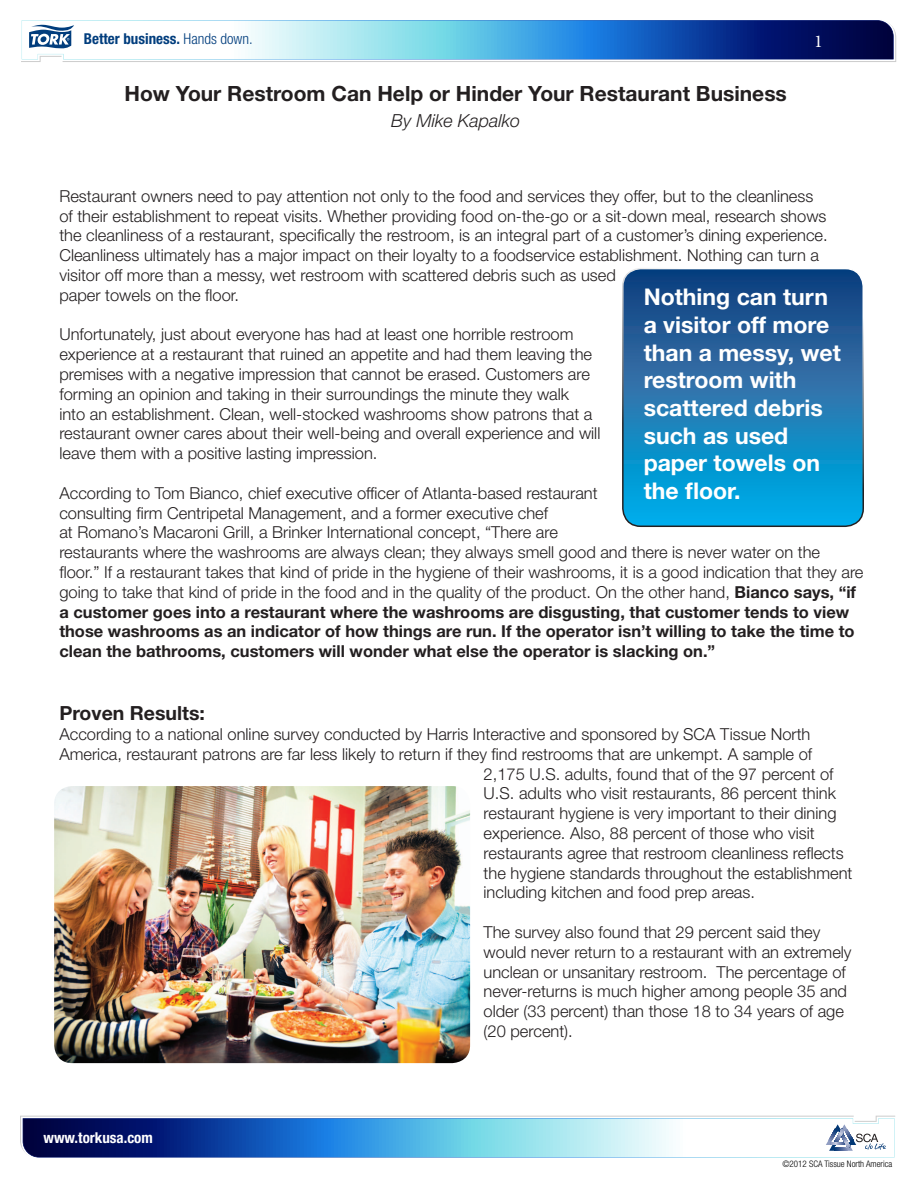
<style>
.page{position:relative;width:918px;height:1188px;background:#fff}
.page>*{position:absolute;margin:0;border:0;box-sizing:border-box;transform-origin:0 0}
.t1{font:700 23.1px/27.6px "Helvetica Neue LT Std";color:#fff}
.t2{font:700 21px "Helvetica Neue LT Std";color:#231f20}
.t3{font:700 19.5px "Helvetica Neue LT Std";color:#231f20}
.t4{font:italic 300 18px "Helvetica Neue LT Std";color:#231f20}
.t5{font:18px "Minion Pro";color:#fff}
.t6{font:300 16.5px/19.8px "Helvetica Neue LT Std";color:#231f20}
.t7{font:700 condensed 15px "Helvetica Neue LT Std";color:#013d7d}
.t8{font:700 condensed 15px "Helvetica Neue LT Std";color:#fff}
.t9{font:300 condensed 9px "Helvetica Neue LT Std";color:#000}
.s1{font-weight:300}
.s2{font-weight:700}
</style>
<div class="page">
<svg style="left:21px;top:20px;width:875px;height:42px"></svg>
<svg style="left:20px;top:1116px;width:875px;height:42px"></svg>
<svg style="left:623px;top:271px;width:240px;height:255px;background:#1877b1"></svg>
<div style="left:622px;top:268px;width:242px;height:259px;border:2px solid #fff;border-radius:18px"></div>
<img style="left:54px;top:786px;width:416px;height:277px">
<p class="t7" style="left:84px;top:30px;width:171px">Better business. <span class="s1">Hands down.</span></p>
<p class="t2" style="left:125px;top:81px;width:664px">How Your Restroom Can Help or Hinder Your Restaurant Business</p>
<p class="t4" style="left:391px;top:109px;width:131px">By Mike Kapalko</p>
<p class="t5" style="left:814px;top:29px;width:10px">1</p>
<p class="t6" style="left:59px;top:186px;width:770px">Restaurant owners need to pay attention not only to the food and services they offer, but to the cleanliness of their establishment to repeat visits. Whether providing food on-the-go or a sit-down meal, research shows the cleanliness of a restaurant, specifically the restroom, is an integral part of a customer’s dining experience.<br>Cleanliness ultimately has a major impact on their loyalty to a foodservice establishment. Nothing can turn a visitor off more than a messy, wet restroom with scattered debris such as used<br>paper towels on the floor.</p>
<p class="t6" style="left:59px;top:324px;width:543px">Unfortunately, just about everyone has had at least one horrible restroom experience at a restaurant that ruined an appetite and had them leaving the premises with a negative impression that cannot be erased. Customers are forming an opinion and taking in their surroundings the minute they walk<br>into an establishment. Clean, well-stocked washrooms show patrons that a restaurant owner cares about their well-being and overall experience and will leave them with a positive lasting impression.</p>
<p class="t6" style="left:59px;top:483px;width:806px">According to Tom Bianco, chief executive officer of Atlanta-based restaurant<br>consulting firm Centripetal Management, and a former executive chef<br>at Romano’s Macaroni Grill, a Brinker International concept, “There are<br>restaurants where the washrooms are always clean; they always smell good and there is never water on the floor.” If a restaurant takes that kind of pride in the hygiene of their washrooms, it is a good indication that they are going to take that kind of pride in the food and in the quality of the product. On the other hand, <span class="s2">Bianco says, “if a customer goes into a restaurant where the washrooms are disgusting, that customer tends to view those washrooms as an indicator of how things are run. If the operator isn’t willing to take the time to clean the bathrooms, customers will wonder what else the operator is slacking on.”</span></p>
<p class="t1" style="left:644px;top:283px;width:199px">Nothing can turn a visitor off more than a messy, wet restroom with scattered debris such as used paper towels on the floor.</p>
<p class="t3" style="left:59px;top:701px;width:147px">Proven Results:</p>
<p class="t6" style="left:59px;top:724px;width:753px">According to a national online survey conducted by Harris Interactive and sponsored by SCA Tissue North</p>
<p class="t6" style="left:59px;top:744px;width:754px">America, restaurant patrons are far less likely to return if they find restrooms that are unkempt. A sample of</p>
<p class="t6" style="left:484px;top:764px;width:351px">2,175 U.S. adults, found that of the 97 percent of</p>
<p class="t6" style="left:484px;top:783px;width:354px">U.S. adults who visit restaurants, 86 percent think</p>
<p class="t6" style="left:484px;top:803px;width:354px">restaurant hygiene is very important to their dining</p>
<p class="t6" style="left:484px;top:823px;width:333px">experience. Also, 88 percent of those who visit</p>
<p class="t6" style="left:484px;top:843px;width:362px">restaurants agree that restroom cleanliness reflects</p>
<p class="t6" style="left:484px;top:863px;width:370px">the hygiene standards throughout the establishment</p>
<p class="t6" style="left:484px;top:882px;width:273px">including kitchen and food prep areas.</p>
<p class="t6" style="left:484px;top:922px;width:369px">The survey also found that 29 percent said they would never return to a restaurant with an extremely unclean or unsanitary restroom. The percentage of never-returns is much higher among people 35 and older (33 percent) than those 18 to 34 years of age (20 percent).</p>
<p class="t8" style="left:44px;top:1129px;width:111px">www.torkusa.com</p>
<p class="t9" style="left:782px;top:1159px;width:111px">©2012 SCA Tissue North America</p>
</div>
